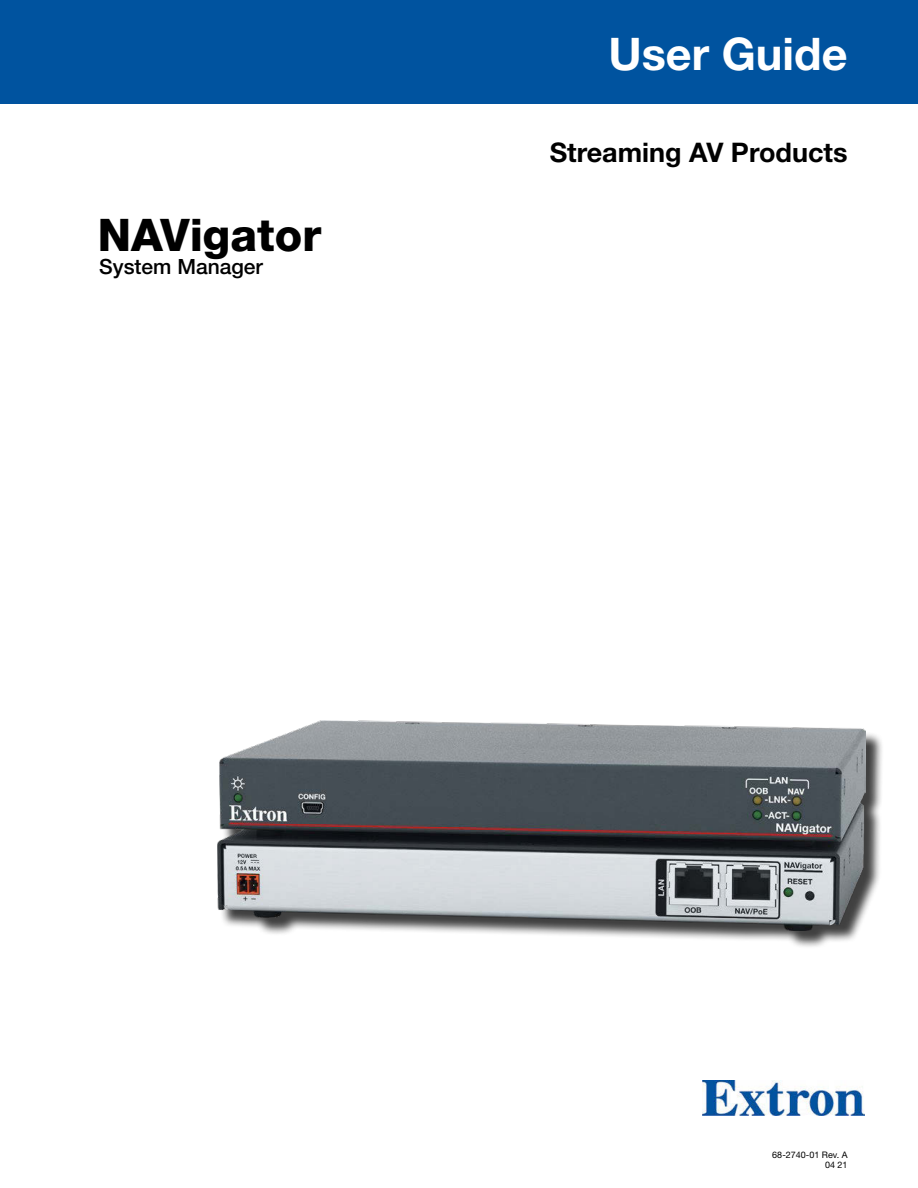
<style>
.page{position:relative;width:918px;height:1188px;background:#fff}
.page>*{position:absolute;margin:0;border:0;box-sizing:border-box;transform-origin:0 0}
.t1{font:700 45px "Helvetica Neue LT Std";color:#fff}
.t2{font:800 45px "Helvetica Neue LT Std";color:#000}
.t3{font:700 27px "Helvetica Neue LT Std";color:#000}
.t4{font:500 21px "Helvetica Neue LT Std";color:#000}
.t5{font:9px/10.8px "Helvetica Neue LT Std";color:#000;text-align:right}
</style>
<div class="page">
<div style="left:0;top:0;width:918px;height:104px;background:#00539f"></div>
<img style="left:702px;top:1080px;width:162px;height:36px">
<div style="left:220px;top:724px;width:664px;height:224px;background:#000;opacity:.75"></div>
<img style="left:217px;top:721px;width:648px;height:210px">
<h1 class="t2" style="left:98px;top:209px;width:225px">NAVigator</h1>
<p class="t4" style="left:99px;top:254px;width:165px">System Manager</p>
<h1 class="t1" style="left:608px;top:26px;width:241px">User Guide</h1>
<p class="t3" style="left:550px;top:135px;width:299px">Streaming AV Products</p>
<p class="t5" style="left:772px;top:1149px;width:77px">68-2740-01 Rev. A<br>04 21</p>
</div>
